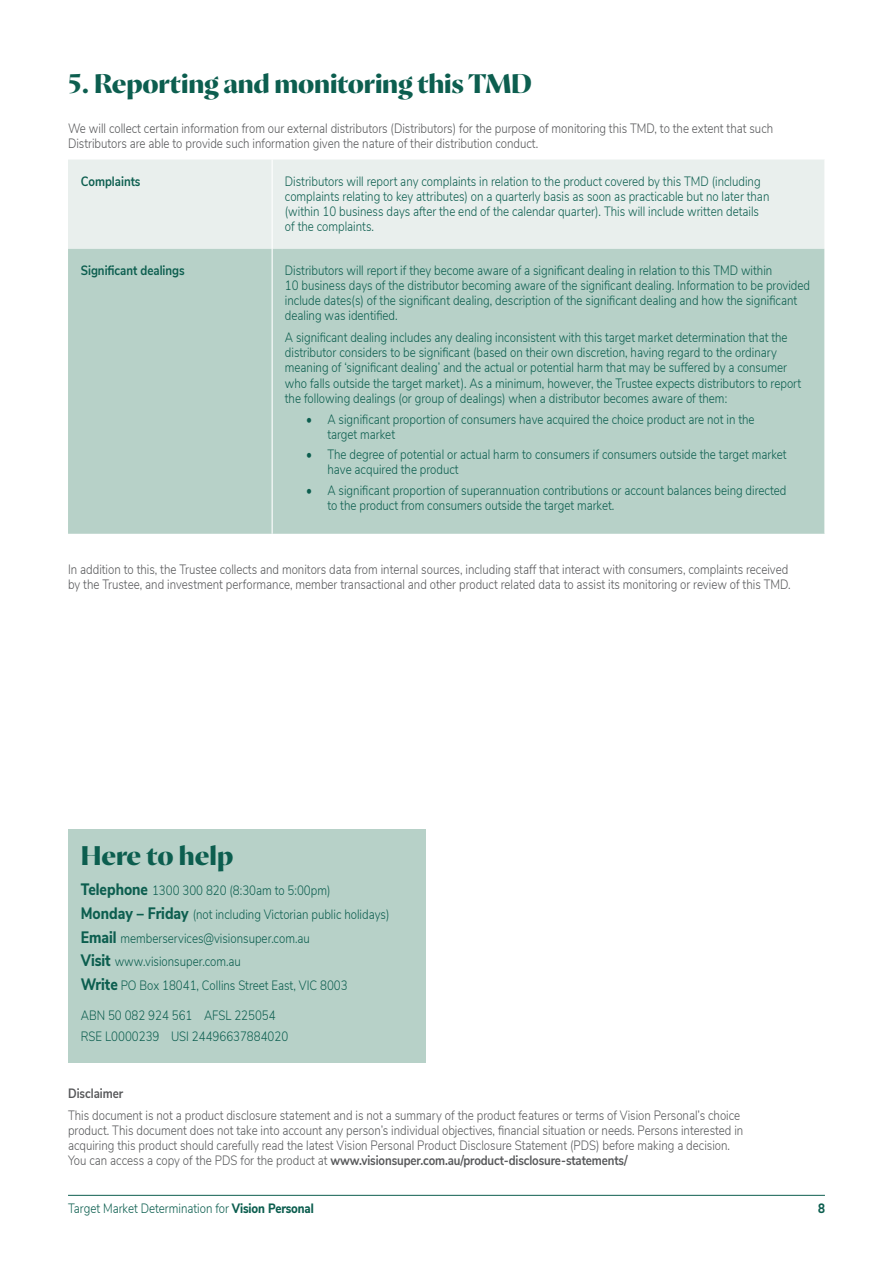
<style>
.page{position:relative;width:893px;height:1263px;background:#fff}
.page>*{position:absolute;margin:0;border:0;box-sizing:border-box;transform-origin:0 0}
.Heading{font:800 27px "Proza Display";letter-spacing:-.01em;color:#0c5e4f}
.Heading_not_in_TOC{font:800 27px "Proza Display";color:#0c5e4f}
.Table_-_Body{font:300 13.5px/15px "Nunito Sans";color:#0c5e4f;scale:.85 1}
.Body{font:300 13.5px/15px "Nunito Sans";color:#57585a;scale:.85 1}
.Sub_Heading{font:300 13.5px "Nunito Sans";color:#0c5e4f;scale:.85 1}
.Table_-_Sub_heading{font:700 13.5px "Nunito Sans";color:#0c5e4f;scale:.85 1}
.Body-2{font:700 13.5px "Nunito Sans";color:#57585a;scale:.85 1}
.t1{font:800 13.5px "Nunito Sans";color:#0c5e4f;scale:.85 1}
.s1{font-weight:800}
.s2{font-weight:800;font-size:16.5px}
.s3{font-weight:700}
</style>
<div class="page">
<hr style="left:68px;top:1195px;width:757px;height:1px;background:#0c5e4f">
<div style="left:68px;top:829px;width:357px;height:234px;background:#b7d1c8"></div>
<div style="left:68px;top:160px;width:756px;height:89px;background:#e9efed"></div>
<div style="left:68px;top:249px;width:756px;height:285px;background:#b7d1c8"></div>
<hr style="left:272px;top:160px;width:1px;height:89px;background:#fff">
<hr style="left:272px;top:249px;width:1px;height:285px;background:#fff">
<p class="Heading" style="left:68px;top:67px;width:465px">5. Reporting and monitoring this TMD</p>
<p class="Body" style="left:68px;top:120px;width:831px">We will collect certain information from our external distributors (Distributors) for the purpose of monitoring this TMD, to the extent that such<br>Distributors are able to provide such information given the nature of their distribution conduct.</p>
<p class="Table_-_Sub_heading" style="left:81px;top:171px;width:72px">Complaints</p>
<p class="Table_-_Body" style="left:285px;top:173px;width:571px">Distributors will report any complaints in relation to the product covered by this TMD (including complaints relating to key attributes) on a quarterly basis as soon as practicable but no later than (within 10 business days after the end of the calendar quarter). This will include written details of the complaints.</p>
<p class="Table_-_Sub_heading" style="left:81px;top:261px;width:124px">Significant dealings</p>
<p class="Table_-_Body" style="left:285px;top:262px;width:619px">Distributors will report if they become aware of a significant dealing in relation to this TMD within<br>10 business days of the distributor becoming aware of the significant dealing. Information to be provided include dates(s) of the significant dealing, description of the significant dealing and how the significant dealing was identified.</p>
<p class="Table_-_Body" style="left:285px;top:329px;width:609px">A significant dealing includes any dealing inconsistent with this target market determination that the distributor considers to be significant (based on their own discretion, having regard to the ordinary meaning of ‘significant dealing’ and the actual or potential harm that may be suffered by a consumer who falls outside the target market). As a minimum, however, the Trustee expects distributors to report the following dealings (or group of dealings) when a distributor becomes aware of them:</p>
<p class="Table_-_Body" style="left:327px;top:411px;width:504px;text-indent:-21px"><span class="s1">•</span> A significant proportion of consumers have acquired the choice product are not in the target market</p>
<p class="Table_-_Body" style="left:327px;top:446px;width:542px;text-indent:-21px"><span class="s1">•</span> The degree of potential or actual harm to consumers if consumers outside the target market have acquired the product</p>
<p class="Table_-_Body" style="left:327px;top:481px;width:541px;text-indent:-21px"><span class="s1">•</span> A significant proportion of superannuation contributions or account balances being directed to the product from consumers outside the target market.</p>
<p class="Body" style="left:68px;top:561px;width:852px">In addition to this, the Trustee collects and monitors data from internal sources, including staff that interact with consumers, complaints received by the Trustee, and investment performance, member transactional and other product related data to assist its monitoring or review of this TMD.</p>
<p class="Heading_not_in_TOC" style="left:81px;top:839px;width:154px">Here to help</p>
<p class="Sub_Heading" style="left:81px;top:881px;width:295px"><span class="s2">Telephone</span> 1300 300 820 (8:30am to 5:00pm)</p>
<p class="Sub_Heading" style="left:81px;top:904px;width:365px"><span class="s2">Monday – Friday</span> (not including Victorian public holidays)</p>
<p class="Sub_Heading" style="left:81px;top:928px;width:271px"><span class="s2">Email</span> memberservices@visionsuper.com.au</p>
<p class="Sub_Heading" style="left:81px;top:952px;width:190px"><span class="s2">Visit</span> www.visionsuper.com.au</p>
<p class="Sub_Heading" style="left:81px;top:975px;width:316px"><span class="s2">Write</span> PO Box 18041, Collins Street East, VIC 8003</p>
<p class="Sub_Heading" style="left:81px;top:1005px;width:231px">ABN 50 082 924 561 AFSL 225054</p>
<p class="Sub_Heading" style="left:81px;top:1027px;width:246px">RSE L0000239 USI 24496637884020</p>
<p class="Body-2" style="left:68px;top:1083px;width:67px">Disclaimer</p>
<p class="Body" style="left:68px;top:1107px;width:796px">This document is not a product disclosure statement and is not a summary of the product features or terms of Vision Personal’s choice product. This document does not take into account any person’s individual objectives, financial situation or needs. Persons interested in acquiring this product should carefully read the latest Vision Personal Product Disclosure Statement (PDS) before making a decision.<br>You can access a copy of the PDS for the product at <span class="s3">www.visionsuper.com.au/product-disclosure-statements/</span></p>
<p class="Table_-_Body" style="left:68px;top:1200px;width:291px">Target Market Determination for <span class="s1">Vision Personal</span></p>
<p class="t1" style="left:818px;top:1198px;width:10px">8</p>
</div>
